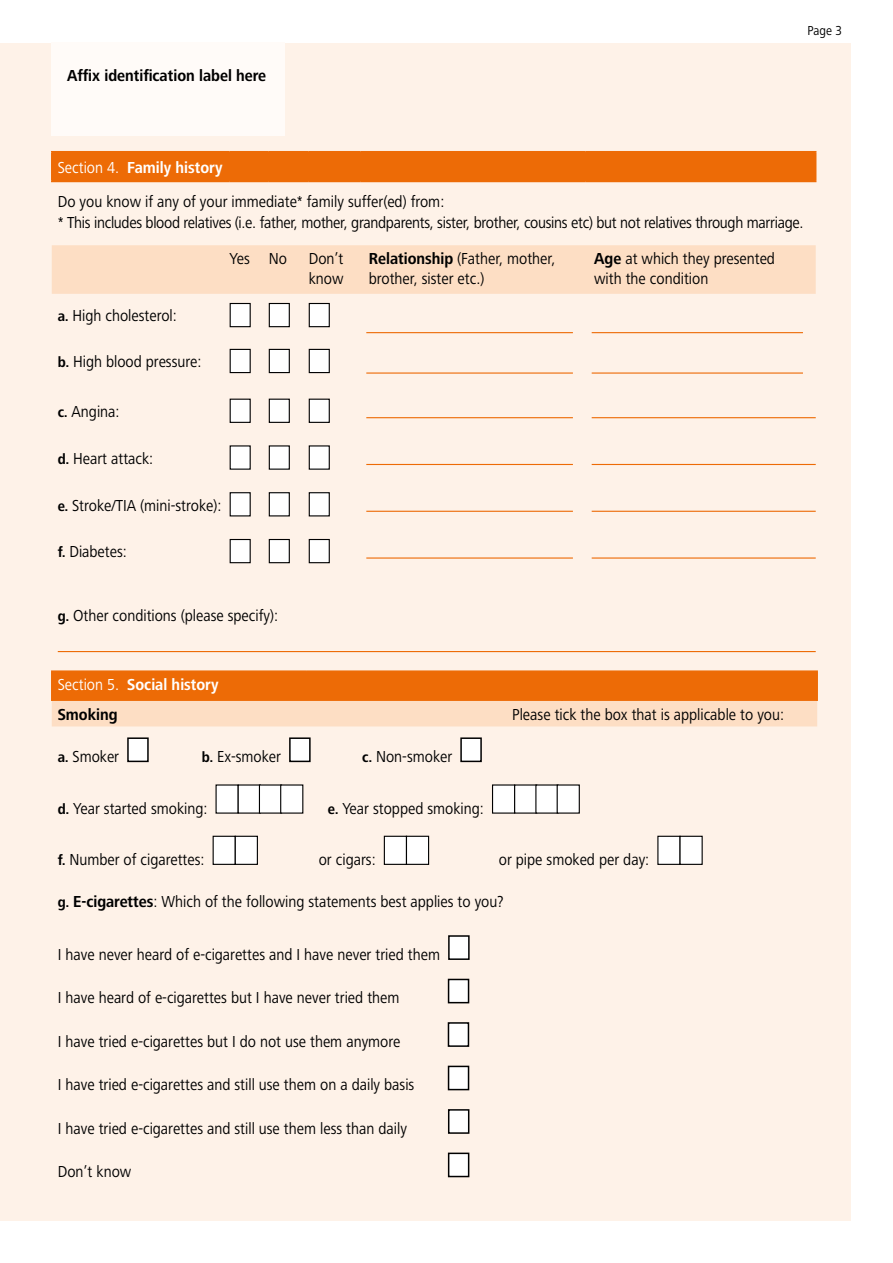
<style>
.page{position:relative;width:893px;height:1263px;background:#fff}
.page>*{position:absolute;margin:0;border:0;box-sizing:border-box;transform-origin:0 0}
.t1{font:16.5px/19.5px "Frutiger Next LT";color:#000;scale:.9 1}
.t2{font:16.5px/36px "Frutiger Next LT";letter-spacing:-.02em;color:#000;scale:.9 1}
.t3{font:700 16.5px/29.7px "Frutiger Next LT";color:#fff;scale:.9 1}
.t4{font:700 16.5px "Frutiger Next LT";color:#000;scale:.9 1}
.t5{font:13.5px "Frutiger Next LT";color:#000;scale:.9 1}
.s1{color:#fff}
.s2{font-weight:700;color:#fff}
.s3{font-weight:700}
.s4{font-weight:700;font-size:15px}
.s5{font-weight:400}
.s6{color:#000}
</style>
<div class="page">
<div style="left:0;top:43px;width:850px;height:1177px;background:#fef2e8"></div>
<div style="left:51px;top:42px;width:234px;height:94px;background:#fffbf8"></div>
<div style="left:52px;top:245px;width:764px;height:49px;background:#fddec4"></div>
<hr style="left:51px;top:151px;width:179px;height:1px;background:#ed6b06">
<hr style="left:51px;top:152px;width:2px;height:29px;background:#ed6b06">
<hr style="left:230px;top:151px;width:39px;height:1px;background:#ed6b06">
<hr style="left:269px;top:151px;width:40px;height:1px;background:#ed6b06">
<hr style="left:309px;top:151px;width:51px;height:1px;background:#ed6b06">
<hr style="left:360px;top:151px;width:226px;height:1px;background:#ed6b06">
<hr style="left:586px;top:151px;width:230px;height:1px;background:#ed6b06">
<div style="left:53px;top:152px;width:763px;height:29px;background:#ed6b06"></div>
<hr style="left:51px;top:181px;width:179px;height:1px;background:#ed6b06">
<hr style="left:230px;top:181px;width:39px;height:1px;background:#ed6b06">
<hr style="left:269px;top:181px;width:40px;height:1px;background:#ed6b06">
<hr style="left:309px;top:181px;width:51px;height:1px;background:#ed6b06">
<hr style="left:360px;top:181px;width:226px;height:1px;background:#ed6b06">
<hr style="left:586px;top:181px;width:230px;height:1px;background:#ed6b06">
<div style="left:230px;top:303px;width:20px;height:24px;background:#fff"></div>
<div style="left:230px;top:303px;width:21px;height:24px;border:1px solid #000"></div>
<div style="left:269px;top:303px;width:20px;height:24px;background:#fff"></div>
<div style="left:269px;top:303px;width:21px;height:24px;border:1px solid #000"></div>
<div style="left:309px;top:303px;width:20px;height:24px;background:#fff"></div>
<div style="left:309px;top:303px;width:21px;height:24px;border:1px solid #000"></div>
<hr style="left:366px;top:332px;width:207px;height:1px;background:#ed6b06">
<hr style="left:592px;top:332px;width:211px;height:1px;background:#ed6b06">
<div style="left:230px;top:349px;width:20px;height:24px;background:#fff"></div>
<div style="left:230px;top:349px;width:21px;height:24px;border:1px solid #000"></div>
<div style="left:269px;top:349px;width:20px;height:24px;background:#fff"></div>
<div style="left:269px;top:349px;width:21px;height:24px;border:1px solid #000"></div>
<div style="left:309px;top:349px;width:20px;height:24px;background:#fff"></div>
<div style="left:309px;top:349px;width:21px;height:24px;border:1px solid #000"></div>
<hr style="left:366px;top:372px;width:207px;height:2px;background:#ed6b06">
<hr style="left:592px;top:372px;width:211px;height:2px;background:#ed6b06">
<div style="left:230px;top:399px;width:20px;height:23px;background:#fff"></div>
<div style="left:269px;top:399px;width:20px;height:23px;background:#fff"></div>
<div style="left:269px;top:399px;width:21px;height:24px;border:1px solid #000"></div>
<div style="left:309px;top:399px;width:20px;height:23px;background:#fff"></div>
<div style="left:309px;top:399px;width:21px;height:24px;border:1px solid #000"></div>
<hr style="left:366px;top:417px;width:207px;height:1px;background:#ed6b06">
<hr style="left:592px;top:417px;width:224px;height:1px;background:#ed6b06">
<div style="left:230px;top:446px;width:20px;height:23px;background:#fff"></div>
<div style="left:269px;top:446px;width:20px;height:23px;background:#fff"></div>
<div style="left:269px;top:445px;width:21px;height:25px;border:1px solid #000"></div>
<div style="left:309px;top:446px;width:20px;height:23px;background:#fff"></div>
<div style="left:309px;top:445px;width:21px;height:25px;border:1px solid #000"></div>
<hr style="left:366px;top:464px;width:207px;height:1px;background:#ed6b06">
<hr style="left:592px;top:464px;width:224px;height:1px;background:#ed6b06">
<div style="left:230px;top:493px;width:20px;height:23px;background:#fff"></div>
<div style="left:269px;top:493px;width:20px;height:23px;background:#fff"></div>
<div style="left:269px;top:492px;width:21px;height:24px;border:1px solid #000"></div>
<div style="left:309px;top:493px;width:20px;height:23px;background:#fff"></div>
<div style="left:309px;top:492px;width:21px;height:24px;border:1px solid #000"></div>
<hr style="left:366px;top:511px;width:207px;height:1px;background:#ed6b06">
<hr style="left:592px;top:511px;width:224px;height:1px;background:#ed6b06">
<div style="left:230px;top:539px;width:20px;height:24px;background:#fff"></div>
<div style="left:230px;top:539px;width:21px;height:24px;border:1px solid #000"></div>
<div style="left:269px;top:539px;width:20px;height:24px;background:#fff"></div>
<div style="left:269px;top:539px;width:21px;height:24px;border:1px solid #000"></div>
<div style="left:309px;top:539px;width:20px;height:24px;background:#fff"></div>
<div style="left:309px;top:539px;width:21px;height:24px;border:1px solid #000"></div>
<hr style="left:366px;top:557px;width:207px;height:2px;background:#ed6b06">
<hr style="left:592px;top:557px;width:224px;height:2px;background:#ed6b06">
<hr style="left:58px;top:651px;width:758px;height:1px;background:#ed6b06">
<svg style="left:52px;top:672px;width:765px;height:54px;background:#f4a05e"></svg>
<hr style="left:51px;top:670px;width:256px;height:2px;background:#ed6b06">
<hr style="left:51px;top:672px;width:2px;height:29px;background:#ed6b06">
<hr style="left:307px;top:670px;width:255px;height:2px;background:#ed6b06">
<hr style="left:562px;top:670px;width:256px;height:2px;background:#ed6b06">
<hr style="left:561px;top:672px;width:2px;height:29px;background:#ed6b06">
<hr style="left:816px;top:672px;width:2px;height:29px;background:#ed6b06">
<div style="left:128px;top:738px;width:20px;height:23px;background:#fff"></div>
<div style="left:127px;top:737px;width:22px;height:25px;border:2px solid #000"></div>
<div style="left:290px;top:738px;width:20px;height:23px;background:#fff"></div>
<div style="left:289px;top:737px;width:22px;height:25px;border:2px solid #000"></div>
<div style="left:461px;top:738px;width:20px;height:23px;background:#fff"></div>
<div style="left:460px;top:737px;width:22px;height:25px;border:2px solid #000"></div>
<svg style="left:215px;top:784px;width:89px;height:30px;background:#dcdbdb"></svg>
<svg style="left:492px;top:784px;width:88px;height:30px;background:#dcdcdb"></svg>
<svg style="left:212px;top:835px;width:46px;height:30px"></svg>
<svg style="left:383px;top:835px;width:47px;height:30px"></svg>
<svg style="left:657px;top:835px;width:46px;height:30px"></svg>
<div style="left:449px;top:936px;width:20px;height:23px;background:#fff"></div>
<div style="left:448px;top:935px;width:22px;height:25px;border:2px solid #000"></div>
<div style="left:449px;top:979px;width:20px;height:24px;background:#fff"></div>
<div style="left:448px;top:979px;width:21px;height:24px;border:2px solid #000"></div>
<div style="left:448px;top:1023px;width:20px;height:23px;background:#fff"></div>
<div style="left:448px;top:1022px;width:21px;height:25px;border:2px solid #000"></div>
<div style="left:449px;top:1066px;width:19px;height:23px;background:#fff"></div>
<div style="left:448px;top:1066px;width:21px;height:24px;border:2px solid #000"></div>
<div style="left:449px;top:1110px;width:20px;height:23px;background:#fff"></div>
<div style="left:448px;top:1109px;width:21px;height:25px;border:2px solid #000"></div>
<div style="left:449px;top:1153px;width:20px;height:23px;background:#fff"></div>
<div style="left:448px;top:1152px;width:21px;height:25px;border:2px solid #000"></div>
<p class="t4" style="left:67px;top:66px;width:223px">Affix identification label here</p>
<p class="t5" style="left:808px;top:23px;width:40px">Page 3</p>
<p class="t1" style="left:58px;top:150px;width:431px;line-height:34px"><span class="s1">Section 4.</span> <span class="s2">Family history<br></span>Do you know if any of your immediate* family suffer(ed) from:</p>
<p class="t2" style="left:230px;top:205px;width:639px;text-indent:-172px">* This includes blood relatives (i.e. father, mother, grandparents, sister, brother, cousins etc) but not relatives through marriage.<br>Yes No</p>
<p class="t1" style="left:309px;top:249px;width:40px">Don’t know</p>
<p class="t1" style="left:369px;top:249px;width:209px"><span class="s3">Relationship</span> (Father, mother, brother, sister etc.)</p>
<p class="t1" style="left:594px;top:249px;width:202px"><span class="s3">Age</span> at which they presented with the condition</p>
<p class="t1" style="left:58px;top:306px;width:134px"><span class="s4">a.</span> High cholesterol:</p>
<p class="t1" style="left:58px;top:352px;width:161px"><span class="s4">b.</span> High blood pressure:</p>
<p class="t1" style="left:58px;top:402px;width:70px"><span class="s4">c.</span> Angina:</p>
<p class="t1" style="left:58px;top:449px;width:108px"><span class="s4">d.</span> Heart attack:</p>
<p class="t1" style="left:58px;top:495px;width:183px"><span class="s4">e.</span> Stroke/TIA (mini-stroke):</p>
<p class="t1" style="left:58px;top:542px;width:78px"><span class="s4">f.</span> Diabetes:</p>
<p class="t1" style="left:58px;top:606px;width:246px"><span class="s4">g.</span> Other conditions (please specify):</p>
<p class="t3" style="left:58px;top:670px;width:180px"><span class="s5">Section 5.</span> Social history<br><span class="s6">Smoking</span></p>
<p class="t1" style="left:512px;top:704px;width:304px">Please tick the box that is applicable to you:</p>
<p class="t1" style="left:58px;top:747px;width:70px"><span class="s4">a.</span> Smoker</p>
<p class="t1" style="left:202px;top:747px;width:90px"><span class="s4">b.</span> Ex-smoker</p>
<p class="t1" style="left:362px;top:747px;width:101px"><span class="s4">c.</span> Non-smoker</p>
<p class="t1" style="left:58px;top:798px;width:168px"><span class="s4">d.</span> Year started smoking:</p>
<p class="t1" style="left:328px;top:798px;width:175px"><span class="s4">e.</span> Year stopped smoking:</p>
<p class="t1" style="left:58px;top:850px;width:165px"><span class="s4">f.</span> Number of cigarettes:</p>
<p class="t1" style="left:319px;top:850px;width:65px">or cigars:</p>
<p class="t1" style="left:499px;top:850px;width:169px">or pipe smoked per day:</p>
<p class="t1" style="left:58px;top:892px;width:497px"><span class="s4">g.</span> <span class="s3">E-cigarettes</span>: Which of the following statements best applies to you?</p>
<p class="t1" style="left:58px;top:945px;width:426px">I have never heard of e-cigarettes and I have never tried them</p>
<p class="t1" style="left:58px;top:988px;width:381px">I have heard of e-cigarettes but I have never tried them</p>
<p class="t1" style="left:58px;top:1032px;width:382px">I have tried e-cigarettes but I do not use them anymore</p>
<p class="t1" style="left:58px;top:1075px;width:398px">I have tried e-cigarettes and still use them on a daily basis</p>
<p class="t1" style="left:58px;top:1118px;width:389px">I have tried e-cigarettes and still use them less than daily</p>
<p class="t1" style="left:58px;top:1162px;width:83px">Don’t know</p>
</div>
